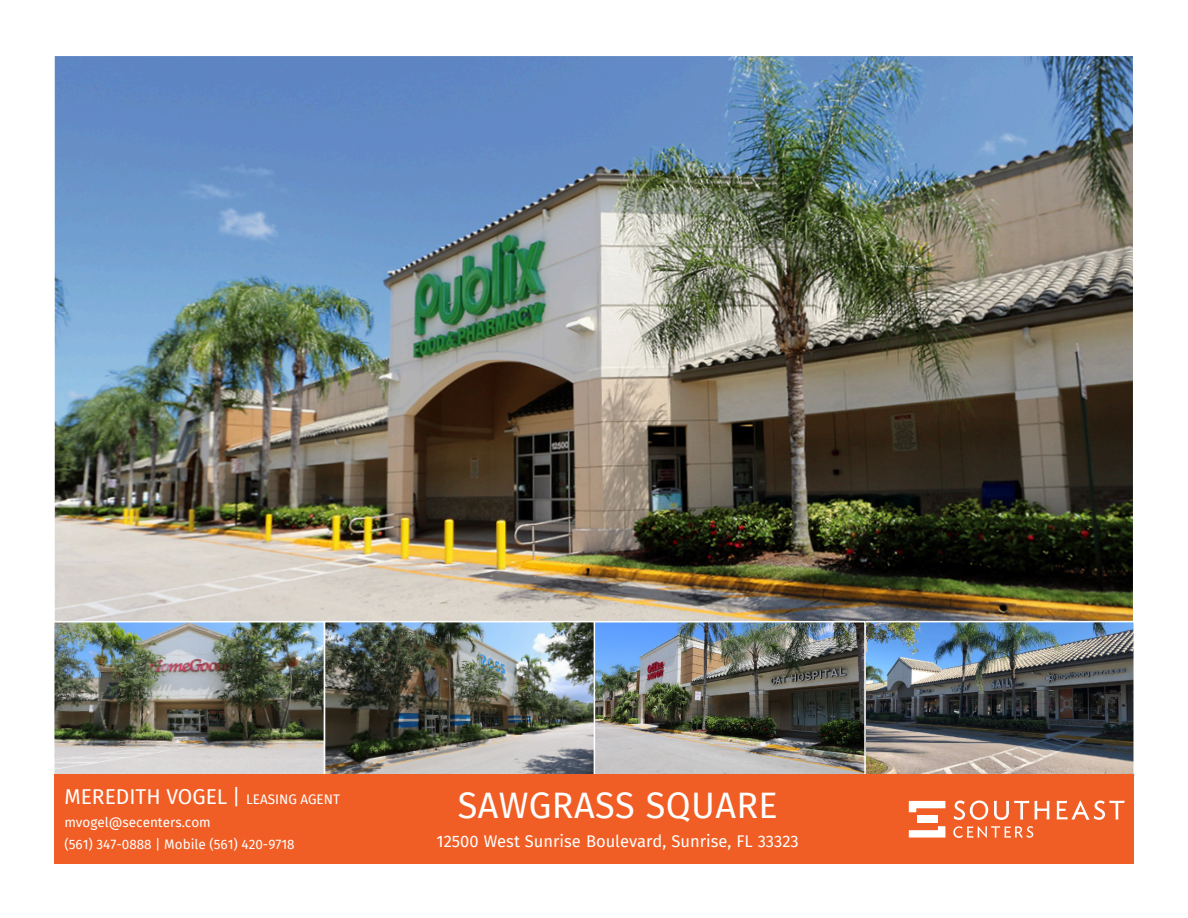
<style>
.page{position:relative;width:1188px;height:918px;background:#fff}
.page>*{position:absolute;margin:0;border:0;box-sizing:border-box;transform-origin:0 0}
.t1{font:36px "Fira Sans";letter-spacing:.01em;color:#fff}
.t2{font:21px "Fira Sans";color:#fff}
.t3{font:16.5px "Fira Sans";color:#fff}
.t4{font:13.5px/22.5px "Fira Sans";color:#fff}
.s1{font-size:13.5px}
</style>
<div class="page">
<img style="left:56px;top:58px;width:1076px;height:715px">
<div style="left:324px;top:621px;width:272px;height:155px;border:2px solid #fff"></div>
<div style="left:864px;top:621px;width:271px;height:155px;border:2px solid #fff"></div>
<div style="left:53px;top:621px;width:272px;height:155px;border:2px solid #fff"></div>
<div style="left:594px;top:621px;width:272px;height:155px;border:2px solid #fff"></div>
<div style="left:54px;top:774px;width:1080px;height:90px;background:#f15e25"></div>
<svg style="left:954px;top:801px;width:34px;height:19px"></svg>
<svg style="left:994px;top:801px;width:55px;height:19px"></svg>
<svg style="left:1057px;top:801px;width:68px;height:19px"></svg>
<svg style="left:953px;top:826px;width:80px;height:12px"></svg>
<svg style="left:909px;top:826px;width:36px;height:12px"></svg>
<svg style="left:909px;top:801px;width:36px;height:11px"></svg>
<div style="left:917px;top:816px;width:20px;height:7px;background:#fff"></div>
<h2 class="t2" style="left:64px;top:785px;width:277px">MEREDITH VOGEL | <span class="s1">LEASING AGENT</span></h2>
<p class="t4" style="left:64px;top:811px;width:232px">mvogel@secenters.com<br>(561) 347-0888 | Mobile (561) 420-9718</p>
<h1 class="t1" style="left:458px;top:785px;width:321px">SAWGRASS SQUARE</h1>
<p class="t3" style="left:437px;top:831px;width:364px">12500 West Sunrise Boulevard, Sunrise, FL 33323</p>
</div>
